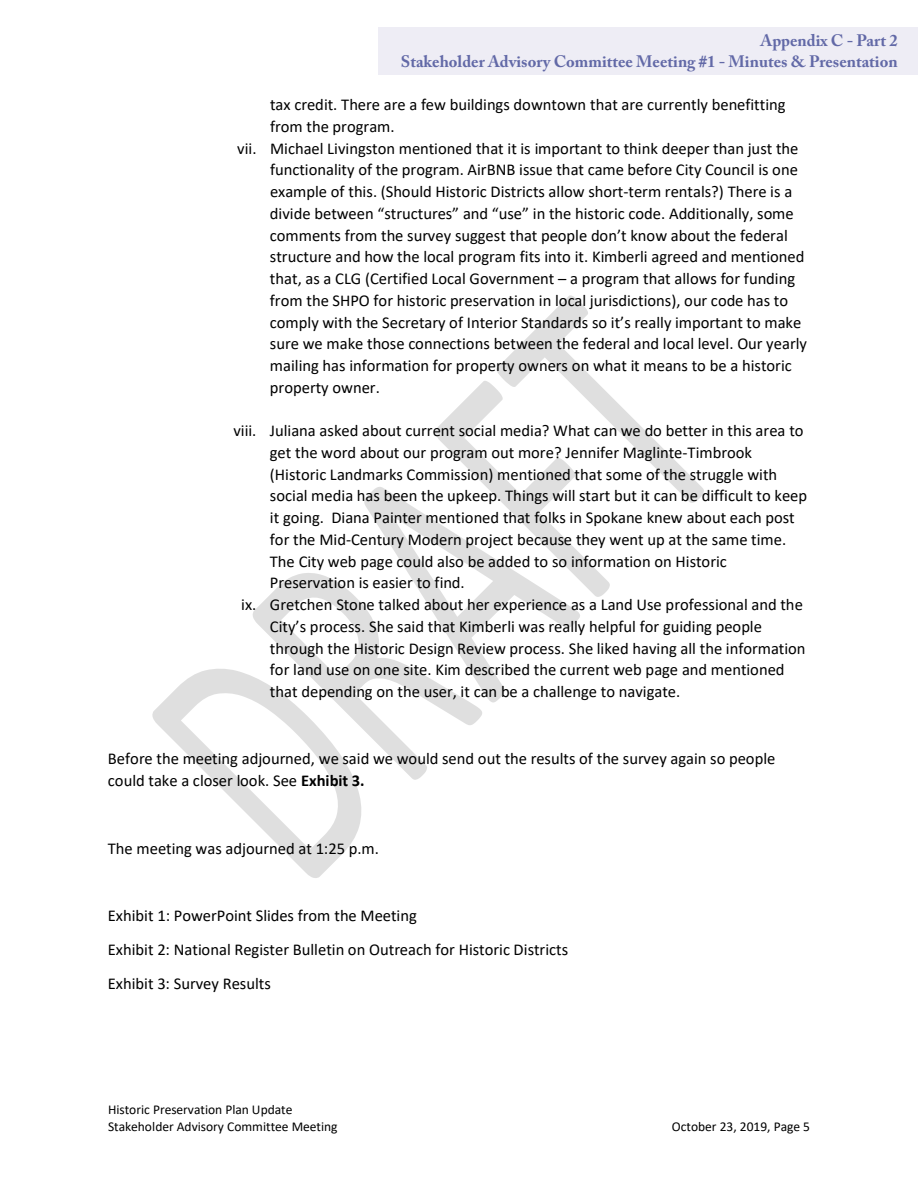
<style>
.page{position:relative;width:918px;height:1188px;background:#fff}
.page>*{position:absolute;margin:0;border:0;box-sizing:border-box;transform-origin:0 0}
.t1{font:16.5px/33.8px "Calibri";color:#000}
.t2{font:700 16.5px/21px "Adobe Caslon Pro";color:#6269a7;text-align:right}
.t3{font:13.5px/16.5px "Calibri";color:#000}
.s1{font-weight:700}
</style>
<div class="page">
<svg style="left:152px;top:669px;width:209px;height:209px"></svg>
<svg style="left:252px;top:573px;width:230px;height:207px"></svg>
<svg style="left:364px;top:487px;width:216px;height:216px"></svg>
<svg style="left:435px;top:295px;width:269px;height:302px"></svg>
<div style="left:378px;top:27px;width:540px;height:47px;background:#eeedf5"></div>
<p class="t2" style="left:401px;top:30px;width:499px">Appendix C - Part 2<br>Stakeholder Advisory Committee Meeting #1 - Minutes &amp; Presentation</p>
<p class="t1" style="left:270px;top:87px;width:517px">tax credit. There are a few buildings downtown that are currently benefitting</p>
<p class="t1" style="left:270px;top:109px;width:126px">from the program.</p>
<p class="t1" style="left:237px;top:131px;width:563px">vii. Michael Livingston mentioned that it is important to think deeper than just the</p>
<p class="t1" style="left:270px;top:153px;width:530px">functionality of the program. AirBNB issue that came before City Council is one</p>
<p class="t1" style="left:270px;top:174px;width:524px">example of this. (Should Historic Districts allow short-term rentals?) There is a</p>
<p class="t1" style="left:270px;top:196px;width:525px">divide between “structures” and “use” in the historic code. Additionally, some</p>
<p class="t1" style="left:270px;top:218px;width:519px">comments from the survey suggest that people don’t know about the federal</p>
<p class="t1" style="left:270px;top:239px;width:536px">structure and how the local program fits into it. Kimberli agreed and mentioned</p>
<p class="t1" style="left:270px;top:261px;width:527px">that, as a CLG (Certified Local Government – a program that allows for funding</p>
<p class="t1" style="left:270px;top:283px;width:520px">from the SHPO for historic preservation in local jurisdictions), our code has to</p>
<p class="t1" style="left:270px;top:305px;width:533px">comply with the Secretary of Interior Standards so it’s really important to make</p>
<p class="t1" style="left:270px;top:326px;width:538px">sure we make those connections between the federal and local level. Our yearly</p>
<p class="t1" style="left:270px;top:348px;width:523px">mailing has information for property owners on what it means to be a historic</p>
<p class="t1" style="left:270px;top:370px;width:111px">property owner.</p>
<p class="t1" style="left:233px;top:413px;width:572px">viii. Juliana asked about current social media? What can we do better in this area to</p>
<p class="t1" style="left:270px;top:435px;width:484px">get the word about our program out more? Jennifer Maglinte-Timbrook</p>
<p class="t1" style="left:270px;top:457px;width:509px">(Historic Landmarks Commission) mentioned that some of the struggle with</p>
<p class="t1" style="left:270px;top:479px;width:539px">social media has been the upkeep. Things will start but it can be difficult to keep</p>
<p class="t1" style="left:270px;top:500px;width:526px">it going. Diana Painter mentioned that folks in Spokane knew about each post</p>
<p class="t1" style="left:270px;top:522px;width:518px">for the Mid-Century Modern project because they went up at the same time.</p>
<p class="t1" style="left:270px;top:544px;width:458px">The City web page could also be added to so information on Historic</p>
<p class="t1" style="left:270px;top:566px;width:196px">Preservation is easier to find.</p>
<p class="t1" style="left:241px;top:587px;width:563px">ix. Gretchen Stone talked about her experience as a Land Use professional and the</p>
<p class="t1" style="left:270px;top:609px;width:494px">City’s process. She said that Kimberli was really helpful for guiding people</p>
<p class="t1" style="left:270px;top:631px;width:537px">through the Historic Design Review process. She liked having all the information</p>
<p class="t1" style="left:270px;top:653px;width:516px">for land use on one site. Kim described the current web page and mentioned</p>
<p class="t1" style="left:270px;top:674px;width:412px">that depending on the user, it can be a challenge to navigate.</p>
<p class="t1" style="left:108px;top:748px;width:669px;line-height:21.8px">Before the meeting adjourned, we said we would send out the results of the survey again so people could take a closer look. See <span class="s1">Exhibit 3.</span></p>
<p class="t1" style="left:108px;top:831px;width:273px">The meeting was adjourned at 1:25 p.m.</p>
<p class="t1" style="left:108px;top:899px;width:462px">Exhibit 1: PowerPoint Slides from the Meeting<br>Exhibit 2: National Register Bulletin on Outreach for Historic Districts<br>Exhibit 3: Survey Results</p>
<p class="t3" style="left:108px;top:1101px;width:231px">Historic Preservation Plan Update<br>Stakeholder Advisory Committee Meeting</p>
<p class="t3" style="left:672px;top:1117px;width:140px">October 23, 2019, Page 5</p>
</div>
